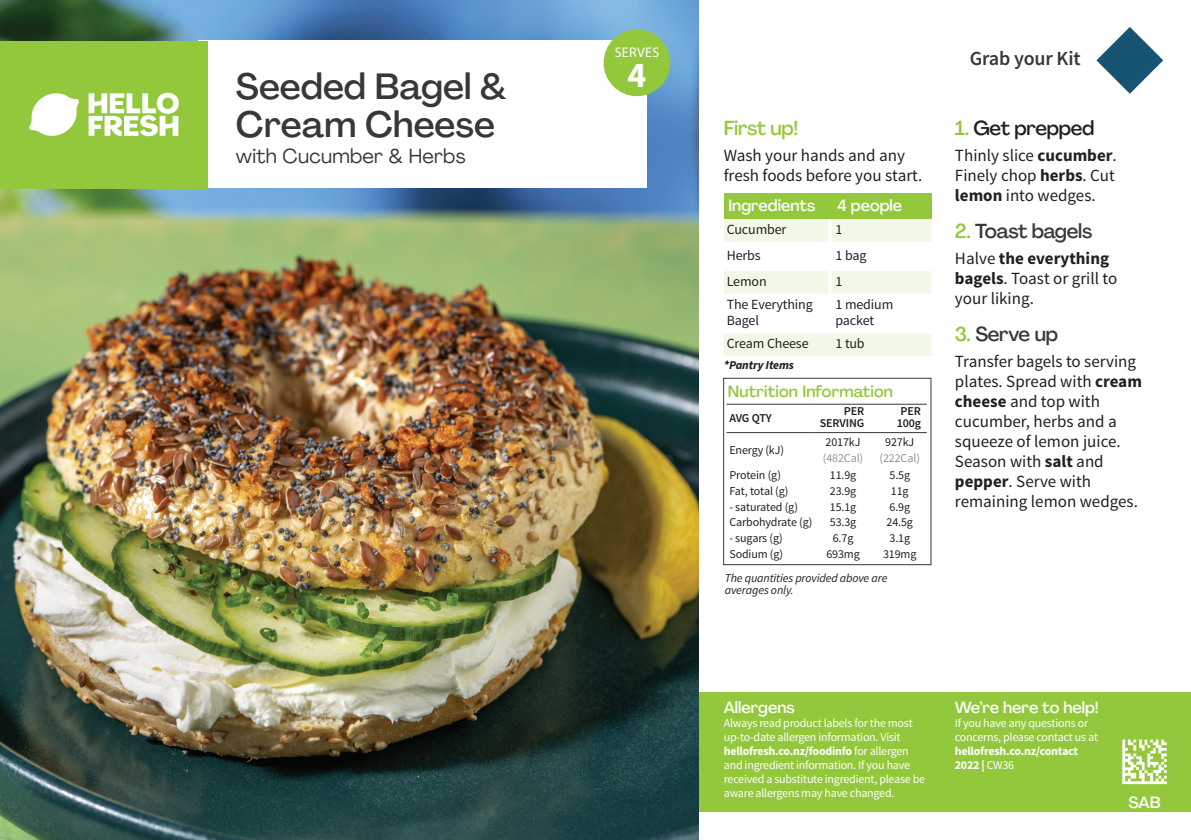
<style>
.page{position:relative;width:1191px;height:840px;background:#fff}
.page>*{position:absolute;margin:0;border:0;box-sizing:border-box;transform-origin:0 0}
.Recipe_Name{font:500 36px/38px "Agrandir";color:#383839}
.Serves_number{font:700 36px "Source Sans Pro";color:#fff}
.Cooking_Steps_Headli{font:500 20px "Agrandir";letter-spacing:-.015em;color:#383839}
.Recipe_Main_Ingredie{font:20px "Agrandir";letter-spacing:.01em;color:#383839}
.Cooking_Steps_Headli-2{font:500 20px "Agrandir";letter-spacing:-.015em;color:#231f20}
.t1{font:600 20px "Source Sans Pro";letter-spacing:-.01em;color:#383839}
.First_up__Before_sta{font:500 20px "Agrandir";letter-spacing:-.015em;color:#94c83c}
.Cooking_Steps_Body_T{font:17px/20px "Source Sans Pro";color:#231f20}
.First_up__Before_sta-2{font:17px/20px "Source Sans Pro";color:#231f20}
.Allergens___Question{font:500 16px "Agrandir";color:#fff}
.NIP_Headline{font:500 16px "Agrandir";letter-spacing:.01em;color:#94c83c}
.Ingredients___Serve{font:500 16px "Agrandir";color:#fff}
.Ingredients___Serve-2{font:14px/16px "Source Sans Pro";letter-spacing:-.01em;color:#231f20}
.Serves_Headline{font:14px "Myriad Pro";letter-spacing:.02em;color:#fff}
.Allergens___Question-2{font:12px/14px "Source Sans Pro";letter-spacing:-.02em;color:#fff}
.NIp_Info{font:12px "Source Sans Pro";letter-spacing:-.01em;color:#231f20}
.NIP_Info_Terms{font:italic 12px/12px "Source Sans Pro";letter-spacing:-.01em;color:#231f20}
.NIp_Info-2{font:12px/16px "Source Sans Pro";letter-spacing:-.01em;color:#939598}
.NIP_Subhead{font:600 12px/12px "Source Sans Pro";letter-spacing:-.01em;color:#231f20;text-align:right}
.Ingredients_Pantry_I{font:italic 700 12px "Source Sans Pro";letter-spacing:-.015em;color:#231f20}
.Allergens___Question-3{font:700 12px "Source Sans Pro";color:#fff}
.s1{color:#231f20}
.s2{color:#94c83c}
.s3{font-weight:700}
.s4{font-weight:400}
</style>
<div class="page">
<svg style="left:1096px;top:27px;width:67px;height:67px"></svg>
<div style="left:699px;top:692px;width:492px;height:119px;background:#94c83c"></div>
<img style="left:0;top:0;width:698px;height:839px">
<div style="left:198px;top:40px;width:448px;height:148px;background:#fff"></div>
<div style="left:0;top:41px;width:207px;height:147px;background:#94c83c"></div>
<svg style="left:89px;top:93px;width:90px;height:43px"></svg>
<svg style="left:29px;top:93px;width:50px;height:43px"></svg>
<div style="left:603px;top:29px;width:67px;height:67px;background:#94c83c;border-radius:50%"></div>
<div style="left:723px;top:378px;width:208px;height:186px;border:1px solid #383839"></div>
<div style="left:724px;top:193px;width:106px;height:26px;background:#94c83c"></div>
<div style="left:830px;top:193px;width:101px;height:26px;background:#94c83c"></div>
<svg style="left:724px;top:219px;width:207px;height:137px"></svg>
<hr style="left:828px;top:293px;width:4px;height:40px;background:#fff">
<hr style="left:828px;top:219px;width:4px;height:23px;background:#fff">
<hr style="left:828px;top:242px;width:4px;height:29px;background:#fff">
<hr style="left:828px;top:271px;width:4px;height:22px;background:#fff">
<hr style="left:726px;top:403px;width:87px;height:1px;background:#383839">
<hr style="left:813px;top:403px;width:57px;height:1px;background:#383839">
<hr style="left:870px;top:403px;width:56px;height:1px;background:#383839">
<hr style="left:726px;top:432px;width:87px;height:1px;background:#383839">
<hr style="left:813px;top:432px;width:57px;height:1px;background:#383839">
<hr style="left:870px;top:432px;width:56px;height:1px;background:#383839">
<svg style="left:1122px;top:739px;width:44px;height:44px"></svg>
<p class="Recipe_Name" style="left:236px;top:67px;width:272px">Seeded Bagel &amp;<br>Cream Cheese</p>
<p class="Recipe_Main_Ingredie" style="left:236px;top:144px;width:231px">with Cucumber &amp; Herbs</p>
<p class="Serves_Headline" style="left:614px;top:43px;width:46px">SERVES</p>
<p class="Serves_number" style="left:627px;top:52px;width:21px">4</p>
<p class="First_up__Before_sta" style="left:723px;top:116px;width:76px">First up!</p>
<p class="First_up__Before_sta-2" style="left:723px;top:145px;width:200px">Wash your hands and any fresh foods before you start.</p>
<p class="Ingredients___Serve" style="left:728px;top:196px;width:88px">Ingredients</p>
<p class="Ingredients___Serve" style="left:837px;top:196px;width:66px">4 people</p>
<p class="Ingredients___Serve-2" style="left:727px;top:221px;width:61px">Cucumber</p>
<p class="Ingredients___Serve-2" style="left:835px;top:221px;width:8px">1</p>
<p class="Ingredients___Serve-2" style="left:727px;top:247px;width:36px">Herbs</p>
<p class="Ingredients___Serve-2" style="left:835px;top:247px;width:33px">1 bag</p>
<p class="Ingredients___Serve-2" style="left:727px;top:273px;width:41px">Lemon</p>
<p class="Ingredients___Serve-2" style="left:835px;top:273px;width:8px">1</p>
<p class="Ingredients___Serve-2" style="left:727px;top:296px;width:88px">The Everything<br>Bagel</p>
<p class="Ingredients___Serve-2" style="left:835px;top:296px;width:59px">1 medium packet</p>
<p class="Ingredients___Serve-2" style="left:727px;top:335px;width:83px">Cream Cheese</p>
<p class="Ingredients___Serve-2" style="left:835px;top:335px;width:31px">1 tub</p>
<p class="Ingredients_Pantry_I" style="left:724px;top:356px;width:71px">*Pantry Items</p>
<p class="NIP_Headline" style="left:728px;top:382px;width:167px">Nutrition Information</p>
<p class="NIP_Subhead" style="left:729px;top:412px;width:44px">AVG QTY</p>
<p class="NIP_Subhead" style="left:820px;top:405px;width:46px">PER<br>SERVING</p>
<p class="NIP_Subhead" style="left:896px;top:405px;width:26px;text-align:center">PER<br>100g</p>
<p class="NIp_Info" style="left:729px;top:442px;width:56px">Energy (kJ)</p>
<p class="NIp_Info-2" style="left:823px;top:433px;width:42px"><span class="s1">2017kJ </span>(482Cal)</p>
<p class="NIp_Info-2" style="left:879px;top:433px;width:42px;text-align:center"><span class="s1">927kJ </span>(222Cal)</p>
<p class="NIp_Info" style="left:729px;top:467px;width:53px">Protein (g)</p>
<p class="NIp_Info" style="left:830px;top:467px;width:28px">11.9g</p>
<p class="NIp_Info" style="left:889px;top:467px;width:22px">5.5g</p>
<p class="NIp_Info" style="left:729px;top:483px;width:61px">Fat, total (g)</p>
<p class="NIp_Info" style="left:729px;top:499px;width:70px">- saturated (g)</p>
<p class="NIp_Info" style="left:830px;top:483px;width:28px">23.9g</p>
<p class="NIp_Info" style="left:830px;top:499px;width:28px">15.1g</p>
<p class="NIp_Info" style="left:891px;top:483px;width:19px">11g</p>
<p class="NIp_Info" style="left:889px;top:499px;width:22px">6.9g</p>
<p class="NIp_Info" style="left:729px;top:514px;width:85px">Carbohydrate (g)</p>
<p class="NIp_Info" style="left:729px;top:530px;width:55px">- sugars (g)</p>
<p class="NIp_Info" style="left:830px;top:514px;width:28px">53.3g</p>
<p class="NIp_Info" style="left:832px;top:530px;width:22px">6.7g</p>
<p class="NIp_Info" style="left:886px;top:514px;width:28px">24.5g</p>
<p class="NIp_Info" style="left:889px;top:530px;width:22px">3.1g</p>
<p class="NIp_Info" style="left:729px;top:546px;width:55px">Sodium (g)</p>
<p class="NIp_Info" style="left:826px;top:546px;width:35px">693mg</p>
<p class="NIp_Info" style="left:883px;top:546px;width:35px">319mg</p>
<p class="NIP_Info_Terms" style="left:725px;top:571px;width:164px">The quantities provided above are averages only.</p>
<h2 class="t1" style="left:969px;top:46px;width:112px">Grab your Kit</h2>
<p class="Cooking_Steps_Headli-2" style="left:955px;top:116px;width:141px"><span class="s2">1.</span> Get prepped</p>
<p class="Cooking_Steps_Body_T" style="left:955px;top:146px;width:163px;text-align:justify">Thinly slice <span class="s3">cucumber</span>.<br>Finely chop <span class="s3">herbs</span>. Cut <span class="s3">lemon</span> into wedges.</p>
<p class="Cooking_Steps_Headli" style="left:955px;top:219px;width:139px"><span class="s2">2.</span> Toast bagels</p>
<p class="Cooking_Steps_Body_T" style="left:955px;top:248px;width:164px">Halve <span class="s3">the everything bagels</span>. Toast or grill to your liking.</p>
<p class="Cooking_Steps_Headli" style="left:955px;top:321px;width:104px"><span class="s2">3.</span> Serve up</p>
<p class="Cooking_Steps_Body_T" style="left:955px;top:351px;width:188px">Transfer bagels to serving plates. Spread with <span class="s3">cream cheese</span> and top with cucumber, herbs and a squeeze of lemon juice.<br>Season with <span class="s3">salt</span> and <span class="s3">pepper</span>. Serve with remaining lemon wedges.</p>
<p class="Allergens___Question" style="left:724px;top:697px;width:72px">Allergens</p>
<p class="Allergens___Question-2" style="left:724px;top:716px;width:203px">Always read product labels for the most up-to-date allergen information. Visit <span class="s3">hellofresh.co.nz/foodinfo</span> for allergen and ingredient information. If you have received a substitute ingredient, please be aware allergens may have changed.</p>
<p class="Allergens___Question" style="left:955px;top:697px;width:145px">We’re here to help!</p>
<p class="Allergens___Question-2" style="left:955px;top:716px;width:145px">If you have any questions or concerns, please contact us at <span class="s3">hellofresh.co.nz/contact</span></p>
<p class="Allergens___Question-3" style="left:955px;top:757px;width:61px">2022 | <span class="s4">CW36</span></p>
<p class="Allergens___Question" style="left:1128px;top:792px;width:34px">SAB</p>
</div>
